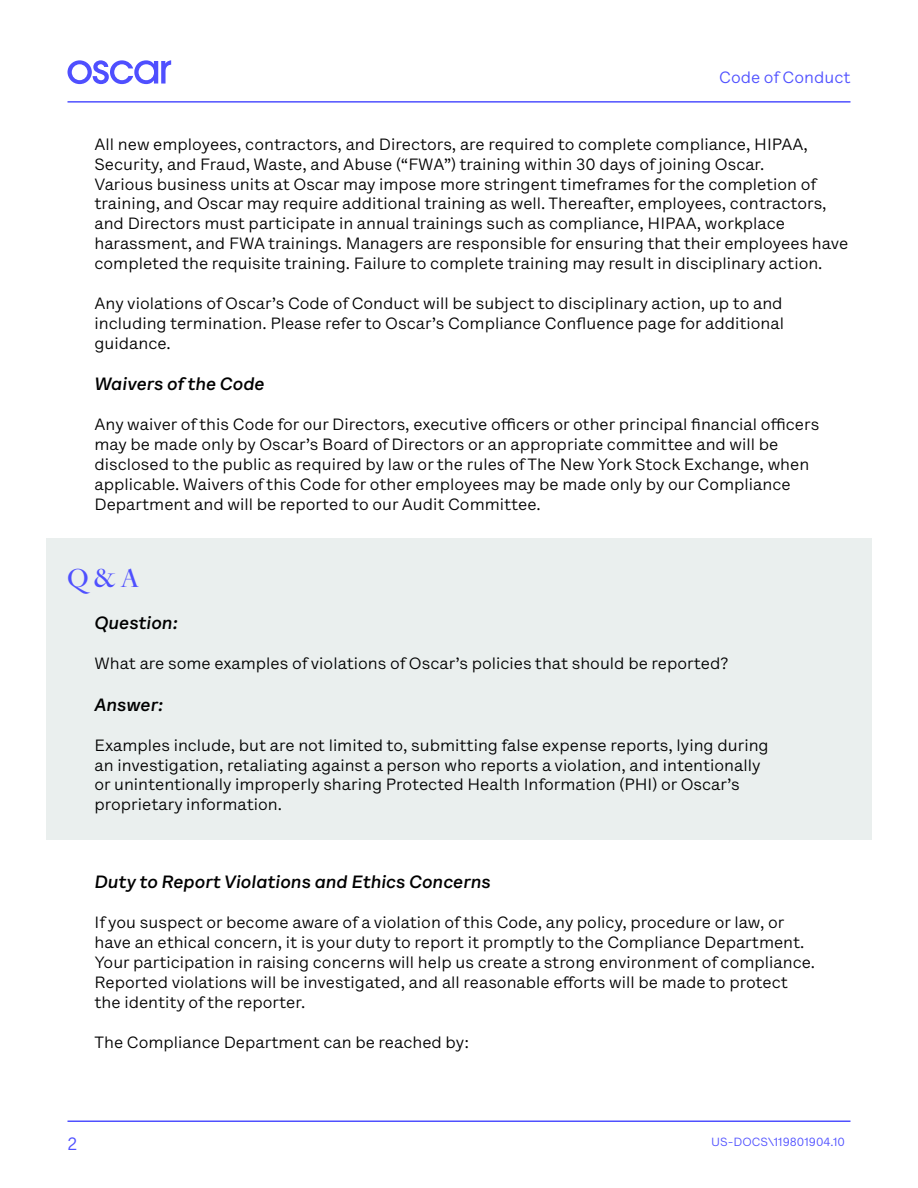
<style>
.page{position:relative;width:918px;height:1188px;background:#fff}
.page>*{position:absolute;margin:0;border:0;box-sizing:border-box;transform-origin:0 0}
.t1{font:27px "Heldane Display";color:#4f50ff}
.t2{font:italic 500 18px "Lettera Text LL";color:#000}
.t3{font:18px "Lettera Text LL";color:#4f50ff}
.t4{font:16.5px/19.8px "Lettera Text LL";color:#000}
.t5{font:16.5px "Lettera Text LL";color:#4f50ff}
.t6{font:12px "Lettera Text LL";color:#4f50ff}
</style>
<div class="page">
<svg style="left:68px;top:60px;width:103px;height:24px"></svg>
<hr style="left:68px;top:101px;width:782px;height:2px;background:#4f50ff">
<hr style="left:68px;top:1120px;width:782px;height:2px;background:#4f50ff">
<div style="left:46px;top:538px;width:826px;height:302px;background:#eaefee"></div>
<p class="t5" style="left:719px;top:67px;width:133px">Code of Conduct</p>
<p class="t4" style="left:94px;top:134px;width:756px">All new employees, contractors, and Directors, are required to complete compliance, HIPAA, Security, and Fraud, Waste, and Abuse (“FWA”) training within 30 days of joining Oscar.<br>Various business units at Oscar may impose more stringent timeframes for the completion of training, and Oscar may require additional training as well. Thereafter, employees, contractors, and Directors must participate in annual trainings such as compliance, HIPAA, workplace harassment, and FWA trainings. Managers are responsible for ensuring that their employees have completed the requisite training. Failure to complete training may result in disciplinary action.</p>
<p class="t4" style="left:94px;top:293px;width:691px;text-align:justify">Any violations of Oscar’s Code of Conduct will be subject to disciplinary action, up to and including termination. Please refer to Oscar’s Compliance Confluence page for additional guidance.</p>
<p class="t2" style="left:94px;top:373px;width:172px">Waivers of the Code</p>
<p class="t4" style="left:94px;top:415px;width:726px">Any waiver of this Code for our Directors, executive officers or other principal financial officers may be made only by Oscar’s Board of Directors or an appropriate committee and will be disclosed to the public as required by law or the rules of The New York Stock Exchange, when applicable. Waivers of this Code for other employees may be made only by our Compliance Department and will be reported to our Audit Committee.</p>
<h1 class="t1" style="left:68px;top:562px;width:73px">Q &amp; A</h1>
<p class="t2" style="left:94px;top:611px;width:85px">Question:</p>
<p class="t4" style="left:94px;top:653px;width:635px">What are some examples of violations of Oscar’s policies that should be reported?</p>
<p class="t2" style="left:94px;top:693px;width:70px">Answer:</p>
<p class="t4" style="left:94px;top:735px;width:676px">Examples include, but are not limited to, submitting false expense reports, lying during an investigation, retaliating against a person who reports a violation, and intentionally or unintentionally improperly sharing Protected Health Information (PHI) or Oscar’s proprietary information.</p>
<p class="t2" style="left:94px;top:870px;width:398px">Duty to Report Violations and Ethics Concerns</p>
<p class="t4" style="left:94px;top:913px;width:722px">If you suspect or become aware of a violation of this Code, any policy, procedure or law, or have an ethical concern, it is your duty to report it promptly to the Compliance Department.<br>Your participation in raising concerns will help us create a strong environment of compliance.<br>Reported violations will be investigated, and all reasonable efforts will be made to protect the identity of the reporter.</p>
<p class="t4" style="left:94px;top:1032px;width:376px">The Compliance Department can be reached by:</p>
<p class="t3" style="left:68px;top:1133px;width:11px">2</p>
<p class="t6" style="left:711px;top:1134px;width:135px">US-DOCS\119801904.10</p>
</div>
